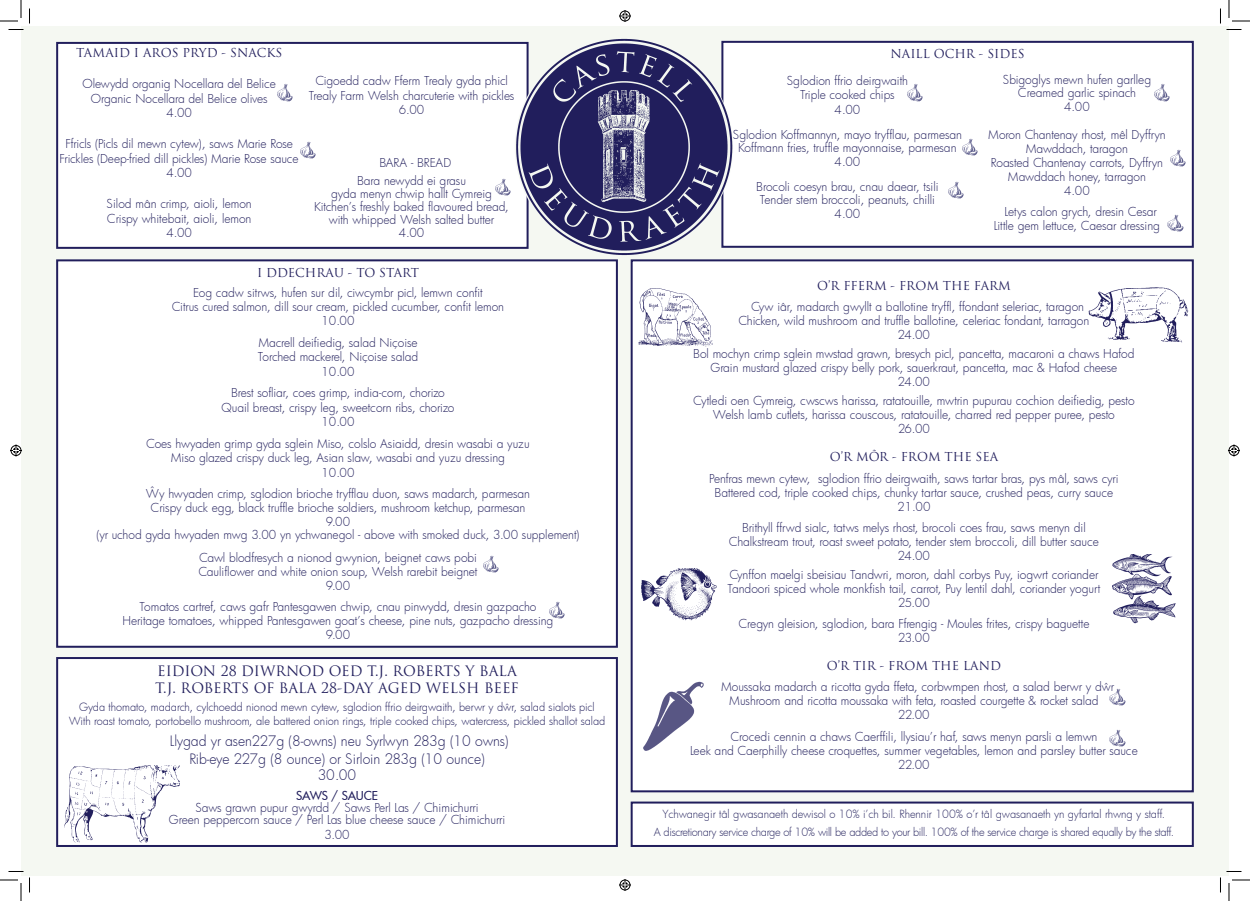
<style>
.page{position:relative;width:1250px;height:901px;background:#fff}
.page>*{position:absolute;margin:0;border:0;box-sizing:border-box;transform-origin:0 0}
.t1{font:300 14px/17.8px "Futura";letter-spacing:-.01em;color:#211e5c;text-align:center}
.t2{font:14px/16.8px "Trajan Pro";color:#211e5c}
.t3{font:300 12px/14px "Futura";letter-spacing:-.005em;color:#211e5c;text-align:center}
.t4{font:12px "Trajan Pro";color:#211e5c}
.t5{font:500 12px "Futura";letter-spacing:-.03em;color:#211e5c}
.t6{font:300 11px/13.4px "Futura";letter-spacing:-.005em;color:#211e5c;text-align:center}
.t7{font:300 11px/18.2px "Futura";letter-spacing:-.025em;color:#26245f;text-align:center}
</style>
<div class="page">
<div style="left:21px;top:27px;width:1208px;height:849px;background:#f5f8f2"></div>
<div style="left:630px;top:259px;width:563px;height:533px;background:#fff;border:2px solid #211e5c"></div>
<div style="left:56px;top:259px;width:562px;height:389px;background:#fff;border:2px solid #211e5c"></div>
<div style="left:721px;top:41px;width:472px;height:207px;background:#fff;border:2px solid #211e5c"></div>
<div style="left:56px;top:42px;width:472px;height:207px;background:#fff;border:2px solid #211e5c"></div>
<div style="left:630px;top:801px;width:563px;height:46px;background:#fff;border:2px solid #211e5c"></div>
<div style="left:56px;top:657px;width:562px;height:190px;background:#fff;border:2px solid #211e5c"></div>
<img style="left:515px;top:38px;width:218px;height:218px;border-radius:109px">
<img style="left:65px;top:766px;width:115px;height:76px">
<img style="left:638px;top:288px;width:75px;height:59px">
<img style="left:1088px;top:287px;width:101px;height:56px">
<img style="left:630px;top:569px;width:87px;height:66px">
<img style="left:1112px;top:554px;width:64px;height:70px">
<img style="left:643px;top:681px;width:61px;height:70px">
<img style="left:277px;top:84px;width:15px;height:18px">
<img style="left:300px;top:141px;width:16px;height:18px">
<img style="left:495px;top:178px;width:16px;height:18px">
<img style="left:483px;top:555px;width:15px;height:18px">
<img style="left:549px;top:601px;width:16px;height:18px">
<img style="left:907px;top:84px;width:15px;height:18px">
<img style="left:962px;top:138px;width:15px;height:18px">
<img style="left:948px;top:181px;width:15px;height:18px">
<img style="left:1167px;top:214px;width:16px;height:18px">
<img style="left:1154px;top:84px;width:15px;height:18px">
<img style="left:1109px;top:688px;width:16px;height:18px">
<img style="left:1109px;top:729px;width:16px;height:18px">
<img style="left:1170px;top:149px;width:16px;height:18px">
<svg style="left:0;top:0;width:30px;height:30px"></svg>
<svg style="left:0;top:871px;width:30px;height:30px"></svg>
<svg style="left:1219px;top:0;width:31px;height:30px"></svg>
<svg style="left:1220px;top:871px;width:30px;height:30px"></svg>
<svg style="left:619px;top:10px;width:12px;height:12px"></svg>
<svg style="left:619px;top:879px;width:12px;height:12px"></svg>
<svg style="left:10px;top:444px;width:12px;height:12px"></svg>
<svg style="left:1228px;top:444px;width:12px;height:12px"></svg>
<p class="t4" style="left:76px;top:45px;width:208px">TAMAID I AROS PRYD - SNACKS</p>
<p class="t3" style="left:82px;top:76px;width:195px;line-height:14.4px">Olewydd organig Nocellara del Belice<br>Organic Nocellara del Belice olives<br>4.00</p>
<p class="t3" style="left:60px;top:136px;width:240px;line-height:14.4px">Ffricls (Picls dil mewn cytew), saws Marie Rose<br>Frickles (Deep-fried dill pickles) Marie Rose sauce<br>4.00</p>
<p class="t3" style="left:107px;top:196px;width:147px;line-height:14.4px">Silod mân crimp, aioli, lemon<br>Crispy whitebait, aioli, lemon<br>4.00</p>
<p class="t3" style="left:309px;top:74px;width:207px;line-height:14.4px">Cigoedd cadw Fferm Trealy gyda phicl<br>Trealy Farm Welsh charcuterie with pickles<br>6.00</p>
<p class="t3" style="left:357px;top:154px;width:110px;line-height:17.8px;text-align:left;text-indent:22px">BARA - BREAD<br>Bara newydd ei grasu</p>
<p class="t3" style="left:314px;top:187px;width:196px;line-height:13px">gyda menyn chwip hallt Cymreig<br>Kitchen’s freshly baked flavoured bread, with whipped Welsh salted butter<br>4.00</p>
<p class="t4" style="left:257px;top:265px;width:163px">I DDECHRAU - TO START</p>
<p class="t3" style="left:172px;top:285px;width:334px;line-height:14.4px">Eog cadw sitrws, hufen sur dil, ciwcymbr picl, lemwn confit<br>Citrus cured salmon, dill sour cream, pickled cucumber, confit lemon<br>10.00</p>
<p class="t3" style="left:258px;top:335px;width:162px;line-height:14.4px">Macrell deifiedig, salad Niçoise<br>Torched mackerel, Niçoise salad<br>10.00</p>
<p class="t3" style="left:221px;top:386px;width:234px;line-height:14.4px">Brest sofliar, coes grimp, india-corn, chorizo<br>Quail breast, crispy leg, sweetcorn ribs, chorizo<br>10.00</p>
<p class="t3" style="left:146px;top:436px;width:385px;line-height:14.4px">Coes hwyaden grimp gyda sglein Miso, colslo Asiaidd, dresin wasabi a yuzu<br>Miso glazed crispy duck leg, Asian slaw, wasabi and yuzu dressing<br>10.00</p>
<p class="t3" style="left:96px;top:486px;width:484px">Ŵy hwyaden crimp, sglodion brioche tryfflau duon, saws madarch, parmesan<br>Crispy duck egg, black truffle brioche soldiers, mushroom ketchup, parmesan<br>9.00<br>(yr uchod gyda hwyaden mwg 3.00 yn ychwanegol - above with smoked duck, 3.00 supplement)</p>
<p class="t3" style="left:198px;top:550px;width:280px">Cawl blodfresych a nionod gwynion, beignet caws pobi<br>Cauliflower and white onion soup, Welsh rarebit beignet<br>9.00</p>
<p class="t3" style="left:122px;top:599px;width:432px">Tomatos cartref, caws gafr Pantesgawen chwip, cnau pinwydd, dresin gazpacho<br>Heritage tomatoes, whipped Pantesgawen goat’s cheese, pine nuts, gazpacho dressing<br>9.00</p>
<p class="t2" style="left:155px;top:663px;width:365px">EIDION 28 DIWRNOD OED T.J. ROBERTS Y BALA<br>T.J. ROBERTS OF BALA 28-DAY AGED WELSH BEEF</p>
<p class="t6" style="left:69px;top:700px;width:538px">Gyda thomato, madarch, cylchoedd nionod mewn cytew, sglodion ffrio deirgwaith, berwr y dŵr, salad sialots picl<br>With roast tomato, portobello mushroom, ale battered onion rings, triple cooked chips, watercress, pickled shallot salad</p>
<p class="t1" style="left:170px;top:732px;width:340px">Llygad yr asen227g (8-owns) neu Syrlwyn 283g (10 owns)<br>Rib-eye 227g (8 ounce) or Sirloin 283g (10 ounce)</p>
<p class="t1" style="left:318px;top:766px;width:40px">30.00</p>
<p class="t5" style="left:296px;top:788px;width:83px">SAWS / SAUCE</p>
<p class="t3" style="left:169px;top:802px;width:338px;line-height:12px">Saws grawn pupur gwyrdd / Saws Perl Las / Chimichurri<br>Green peppercorn sauce / Perl Las blue cheese sauce / Chimichurri</p>
<p class="t3" style="left:324px;top:827px;width:27px">3.00</p>
<p class="t4" style="left:890px;top:46px;width:136px">NAILL OCHR - SIDES</p>
<p class="t3" style="left:786px;top:73px;width:123px;line-height:14.4px">Sglodion ffrio deirgwaith<br>Triple cooked chips<br>4.00</p>
<p class="t3" style="left:733px;top:128px;width:231px;line-height:13px">Sglodion Koffmannyn, mayo tryfflau, parmesan<br>Koffmann fries, truffle mayonnaise, parmesan</p>
<p class="t3" style="left:756px;top:149px;width:184px;line-height:25px">4.00<br>Brocoli coesyn brau, cnau daear, tsili</p>
<p class="t3" style="left:760px;top:192px;width:176px;line-height:14.4px">Tender stem broccoli, peanuts, chilli<br>4.00</p>
<p class="t3" style="left:1002px;top:73px;width:150px;line-height:13.5px">Sbigoglys mewn hufen garlleg<br>Creamed garlic spinach<br>4.00</p>
<p class="t3" style="left:988px;top:127px;width:179px">Moron Chantenay rhost, mêl Dyffryn<br>Mawddach, taragon<br>Roasted Chantenay carrots, Dyffryn<br>Mawddach honey, tarragon<br>4.00</p>
<p class="t3" style="left:994px;top:205px;width:168px;text-align:right">Letys calon grych, dresin Cesar<br>Little gem lettuce, Caesar dressing</p>
<p class="t4" style="left:817px;top:278px;width:195px">O’R FFERM - FROM THE FARM</p>
<p class="t3" style="left:751px;top:300px;width:334px">Cyw iâr, madarch gwyllt a ballotine tryffl, ffondant seleriac, taragon</p>
<p class="t3" style="left:738px;top:314px;width:352px">Chicken, wild mushroom and truffle ballotine, celeriac fondant, tarragon</p>
<p class="t3" style="left:898px;top:328px;width:34px">24.00</p>
<p class="t3" style="left:693px;top:346px;width:443px">Bol mochyn crimp sglein mwstad grawn, bresych picl, pancetta, macaroni a chaws Hafod<br>Grain mustard glazed crispy belly pork, sauerkraut, pancetta, mac &amp; Hafod cheese<br>24.00</p>
<p class="t3" style="left:693px;top:393px;width:443px">Cytledi oen Cymreig, cwscws harissa, ratatouille, mwtrin pupurau cochion deifiedig, pesto<br>Welsh lamb cutlets, harissa couscous, ratatouille, charred red pepper puree, pesto<br>26.00</p>
<p class="t4" style="left:829px;top:449px;width:170px">O’R MÔR - FROM THE SEA</p>
<p class="t3" style="left:709px;top:471px;width:411px">Penfras mewn cytew, sglodion ffrio deirgwaith, saws tartar bras, pys mâl, saws cyri<br>Battered cod, triple cooked chips, chunky tartar sauce, crushed peas, curry sauce<br>21.00</p>
<p class="t3" style="left:729px;top:520px;width:371px">Brithyll ffrwd sialc, tatws melys rhost, brocoli coes frau, saws menyn dil<br>Chalkstream trout, roast sweet potato, tender stem broccoli, dill butter sauce<br>24.00</p>
<p class="t3" style="left:727px;top:567px;width:374px">Cynffon maelgi sbeisiau Tandwri, moron, dahl corbys Puy, iogwrt coriander<br>Tandoori spiced whole monkfish tail, carrot, Puy lentil dahl, coriander yogurt<br>25.00</p>
<p class="t3" style="left:738px;top:616px;width:352px">Cregyn gleision, sglodion, bara Ffrengig - Moules frites, crispy baguette<br>23.00</p>
<p class="t4" style="left:827px;top:658px;width:176px">O’R TIR - FROM THE LAND</p>
<p class="t3" style="left:721px;top:680px;width:394px">Moussaka madarch a ricotta gyda ffeta, corbwmpen rhost, a salad berwr y dŵr</p>
<p class="t3" style="left:729px;top:694px;width:371px">Mushroom and ricotta moussaka with feta, roasted courgette &amp; rocket salad</p>
<p class="t3" style="left:898px;top:708px;width:33px">22.00</p>
<p class="t3" style="left:690px;top:729px;width:449px">Crocedi cennin a chaws Caerffili, llysiau’r haf, saws menyn parsli a lemwn<br>Leek and Caerphilly cheese croquettes, summer vegetables, lemon and parsley butter sauce<br>22.00</p>
<p class="t7" style="left:653px;top:805px;width:522px">Ychwanegir tâl gwasanaeth dewisol o 10% i’ch bil. Rhennir 100% o’r tâl gwasanaeth yn gyfartal rhwng y staff.<br>A discretionary service charge of 10% will be added to your bill. 100% of the service charge is shared equally by the staff.</p>
</div>
